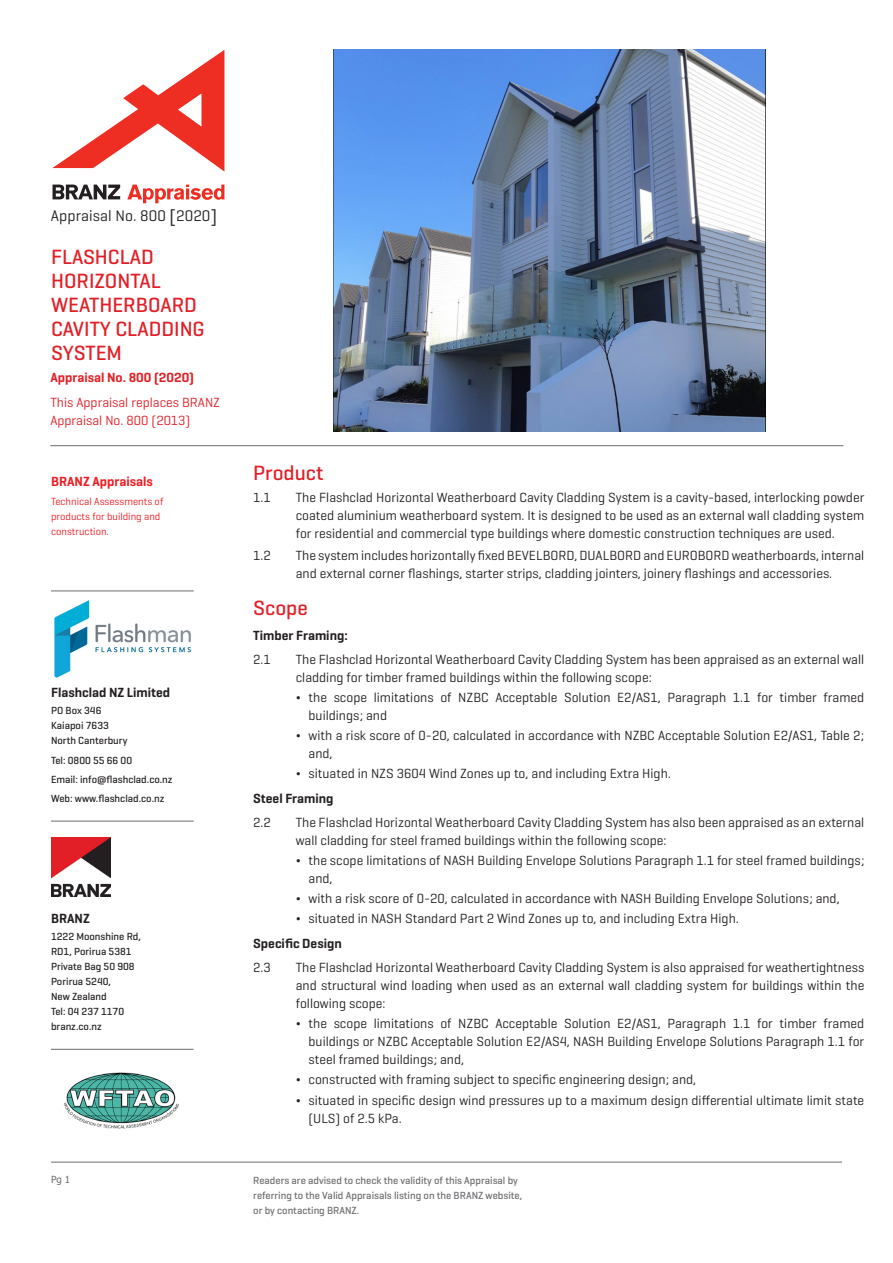
<style>
.page{position:relative;width:893px;height:1263px;background:#fff}
.page>*{position:absolute;margin:0;border:0;box-sizing:border-box;transform-origin:0 0}
.H3_Geo_P{font:500 21px/24px "Geogrotesque";color:#e21f26}
.t1{font:15.6px "Geogrotesque";letter-spacing:.005em;color:#231f20}
.t2{font:13.5px/18px "Geogrotesque";color:#231f20}
.H4_Geo_P{font:13.5px/18px "Geogrotesque";color:#e21f26}
.H5_Geo_P_INDENT{font:600 13.5px "Geogrotesque";color:#231f20}
.H5_Geo_P{font:600 13.5px "Geogrotesque";color:#231f20}
.H4_Geo_P-2{font:600 13.5px "Geogrotesque";color:#e21f26}
.Body{font:600 13.5px "Geogrotesque";color:#ee1d23}
.Small_Body_Geo_P{font:500 10.5px/15px "Geogrotesque";color:#231f20}
.Small_Body_Geo_P-2{font:500 10.5px/15px "Geogrotesque";color:#6c6d70}
.Body-2{font:10.5px/15px "Geogrotesque";color:#ee1d23}
.t3{font:9.75px "Tahoma";color:#6c6d70}
.s1{font-size:18.3px}
.s2{font-weight:500}
</style>
<div class="page">
<hr style="left:51px;top:591px;width:143px;height:1px;background:#6c6d70">
<hr style="left:51px;top:821px;width:143px;height:1px;background:#6c6d70">
<img style="left:51px;top:837px;width:60px;height:59px">
<hr style="left:51px;top:1049px;width:143px;height:1px;background:#6c6d70">
<hr style="left:50px;top:445px;width:793px;height:1px;background:#6c6d70">
<hr style="left:51px;top:1162px;width:791px;height:1px;background:#6c6d70">
<img style="left:63px;top:1072px;width:116px;height:57px">
<svg style="left:52px;top:50px;width:172px;height:122px"></svg>
<svg style="left:127px;top:185px;width:97px;height:18px"></svg>
<svg style="left:53px;top:185px;width:67px;height:14px"></svg>
<img style="left:54px;top:600px;width:137px;height:78px">
<img style="left:333px;top:50px;width:433px;height:382px">
<p class="t1" style="left:51px;top:206px;width:168px">Appraisal No. 800 <span class="s1">[</span>2020<span class="s1">]</span></p>
<p class="H3_Geo_P" style="left:51px;top:245px;width:155px">FLASHCLAD<br>HORIZONTAL<br>WEATHERBOARD<br>CAVITY CLADDING<br>SYSTEM</p>
<p class="H4_Geo_P-2" style="left:50px;top:369px;width:145px">Appraisal No. 800 (2020)</p>
<p class="H4_Geo_P" style="left:50px;top:393px;width:171px">This Appraisal replaces BRANZ<br>Appraisal No. 800 (2013)</p>
<p class="Body" style="left:51px;top:473px;width:103px">BRANZ Appraisals</p>
<p class="Body-2" style="left:51px;top:494px;width:114px">Technical Assessments of products for building and construction.</p>
<p class="H5_Geo_P" style="left:51px;top:684px;width:121px">Flashclad NZ Limited</p>
<p class="Small_Body_Geo_P" style="left:51px;top:703px;width:52px">PO Box 346</p>
<p class="Small_Body_Geo_P" style="left:51px;top:718px;width:59px">Kaiapoi 7633</p>
<p class="Small_Body_Geo_P" style="left:51px;top:733px;width:78px">North Canterbury</p>
<p class="Small_Body_Geo_P" style="left:51px;top:752px;width:83px">Tel: 0800 55 66 00</p>
<p class="Small_Body_Geo_P" style="left:51px;top:771px;width:123px">Email: info@flashclad.co.nz</p>
<p class="Small_Body_Geo_P" style="left:51px;top:791px;width:115px">Web: www.flashclad.co.nz</p>
<p class="H5_Geo_P" style="left:51px;top:910px;width:40px">BRANZ</p>
<p class="Small_Body_Geo_P" style="left:51px;top:929px;width:91px">1222 Moonshine Rd,</p>
<p class="Small_Body_Geo_P" style="left:51px;top:944px;width:82px">RD1, Porirua 5381</p>
<p class="Small_Body_Geo_P" style="left:51px;top:959px;width:85px">Private Bag 50 908</p>
<p class="Small_Body_Geo_P" style="left:51px;top:974px;width:62px">Porirua 5240,<br>New Zealand</p>
<p class="Small_Body_Geo_P" style="left:51px;top:1004px;width:75px">Tel: 04 237 1170</p>
<p class="Small_Body_Geo_P" style="left:51px;top:1019px;width:52px">branz.co.nz</p>
<p class="H3_Geo_P" style="left:253px;top:460px;width:72px">Product</p>
<p class="t2" style="left:253px;top:488px;width:19px">1.1</p>
<p class="t2" style="left:296px;top:488px;width:570px;text-align:justify">The Flashclad Horizontal Weatherboard Cavity Cladding System is a cavity-based, interlocking powder coated aluminium weatherboard system. It is designed to be used as an external wall cladding system for residential and commercial type buildings where domestic construction techniques are used.</p>
<p class="t2" style="left:253px;top:546px;width:19px">1.2</p>
<p class="t2" style="left:296px;top:546px;width:570px">The system includes horizontally fixed BEVELBORD, DUALBORD and EUROBORD weatherboards, internal and external corner flashings, starter strips, cladding jointers, joinery flashings and accessories.</p>
<p class="H3_Geo_P" style="left:253px;top:595px;width:56px">Scope</p>
<p class="H5_Geo_P_INDENT" style="left:253px;top:626px;width:96px">Timber Framing:</p>
<p class="t2" style="left:253px;top:650px;width:19px">2.1</p>
<p class="t2" style="left:296px;top:650px;width:570px">The Flashclad Horizontal Weatherboard Cavity Cladding System has been appraised as an external wall cladding for timber framed buildings within the following scope:</p>
<p class="t2" style="left:309px;top:688px;width:557px;text-indent:-13px"><span class="s2">¬</span> the scope limitations of NZBC Acceptable Solution E2/AS1, Paragraph 1.1 for timber framed buildings; and</p>
<p class="t2" style="left:309px;top:726px;width:557px;text-indent:-13px"><span class="s2">¬</span> with a risk score of 0-20, calculated in accordance with NZBC Acceptable Solution E2/AS1, Table 2; and,</p>
<p class="t2" style="left:296px;top:764px;width:376px"><span class="s2">¬</span> situated in NZS 3604 Wind Zones up to, and including Extra High.</p>
<p class="H5_Geo_P_INDENT" style="left:253px;top:790px;width:82px">Steel Framing</p>
<p class="t2" style="left:253px;top:813px;width:19px">2.2</p>
<p class="t2" style="left:296px;top:813px;width:570px">The Flashclad Horizontal Weatherboard Cavity Cladding System has also been appraised as an external wall cladding for steel framed buildings within the following scope:</p>
<p class="t2" style="left:309px;top:851px;width:557px;text-indent:-13px"><span class="s2">¬</span> the scope limitations of NASH Building Envelope Solutions Paragraph 1.1 for steel framed buildings; and,</p>
<p class="t2" style="left:296px;top:889px;width:545px"><span class="s2">¬</span> with a risk score of 0-20, calculated in accordance with NASH Building Envelope Solutions; and,</p>
<p class="t2" style="left:296px;top:909px;width:444px"><span class="s2">¬</span> situated in NASH Standard Part 2 Wind Zones up to, and including Extra High.</p>
<p class="H5_Geo_P_INDENT" style="left:253px;top:935px;width:90px">Specific Design</p>
<p class="t2" style="left:253px;top:958px;width:19px">2.3</p>
<p class="t2" style="left:296px;top:958px;width:570px;text-align:justify">The Flashclad Horizontal Weatherboard Cavity Cladding System is also appraised for weathertightness and structural wind loading when used as an external wall cladding system for buildings within the following scope:</p>
<p class="t2" style="left:309px;top:1014px;width:557px;text-align:justify;text-indent:-13px"><span class="s2">¬</span> the scope limitations of NZBC Acceptable Solution E2/AS1, Paragraph 1.1 for timber framed buildings or NZBC Acceptable Solution E2/AS4, NASH Building Envelope Solutions Paragraph 1.1 for steel framed buildings; and,</p>
<p class="t2" style="left:296px;top:1070px;width:402px"><span class="s2">¬</span> constructed with framing subject to specific engineering design; and,</p>
<p class="t2" style="left:309px;top:1090px;width:557px;text-indent:-13px"><span class="s2">¬</span> situated in specific design wind pressures up to a maximum design differential ultimate limit state (ULS) of 2.5 kPa.</p>
<p class="t3" style="left:51px;top:1173px;width:21px">Pg 1</p>
<p class="Small_Body_Geo_P-2" style="left:253px;top:1172px;width:270px">Readers are advised to check the validity of this Appraisal by referring to the Valid Appraisals listing on the BRANZ website, or by contacting BRANZ.</p>
</div>
